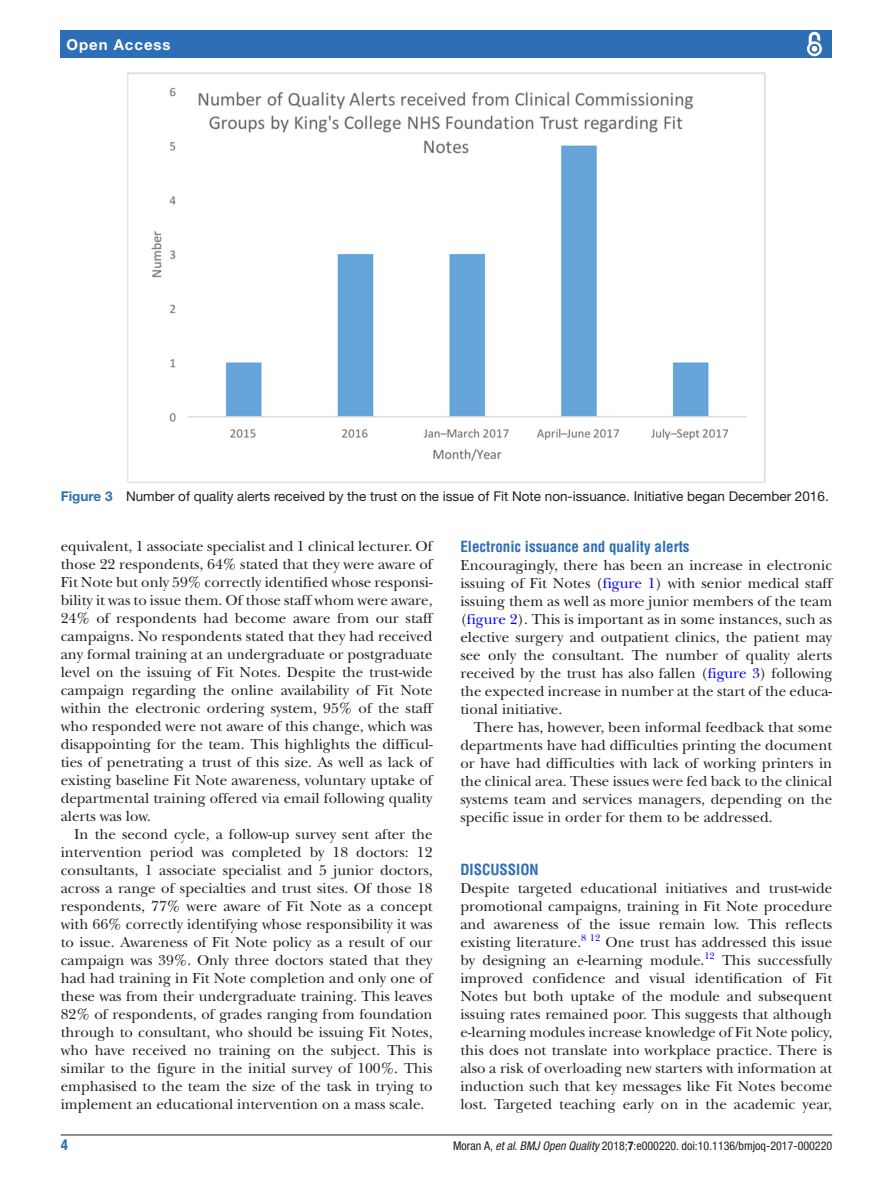
<style>
.page{position:relative;width:893px;height:1191px;background:#fff}
.page>*{position:absolute;margin:0;border:0;box-sizing:border-box;transform-origin:0 0}
.t1{font:15px/18px "New Baskerville";color:#231f20;text-align:justify}
.t2{font:700 condensed 15px "Helvetica LT Std";color:#2e6eb7}
.t3{font:700 15px "Helvetica Neue LT Std";letter-spacing:.065em;color:#fff}
.t4{font:700 condensed 15px "Helvetica Neue LT Std";color:#2e6eb7}
.t5{font:13.5px "Helvetica Neue LT Std";color:#231f20}
.t6{font:condensed 12px "Helvetica Neue LT Std";color:#231f20}
.t7{font:9.9px "New Baskerville";color:#00f}
.s1{font-weight:700;color:#2e6eb7}
.s2{color:#00f}
.s3{font-style:italic}
.s4{font-weight:700}
</style>
<div class="page">
<hr style="left:61px;top:1134px;width:771px;height:1px;background:#231f20">
<div style="left:61px;top:31px;width:771px;height:27px;background:#2e6eb7"></div>
<svg style="left:807px;top:31px;width:15px;height:26px"></svg>
<img style="left:127px;top:73px;width:638px;height:410px">
<p class="t3" style="left:66px;top:35px;width:106px">Open Access</p>
<p class="t5" style="left:61px;top:488px;width:769px"><span class="s1">Figure 3</span> Number of quality alerts received by the trust on the issue of Fit Note non-issuance. Initiative began December 2016.</p>
<p class="t1" style="left:61px;top:537px;width:373px">equivalent, 1 associate specialist and 1 clinical lecturer. Of those 22 respondents, 64% stated that they were aware of Fit Note but only 59% correctly identified whose responsi&shy;bility it was to issue them. Of those staff whom were aware, 24% of respondents had become aware from our staff campaigns. No respondents stated that they had received any formal training at an undergraduate or postgraduate level on the issuing of Fit Notes. Despite the trust-wide campaign regarding the online availability of Fit Note within the electronic ordering system, 95% of the staff who responded were not aware of this change, which was disappointing for the team. This highlights the difficul&shy;ties of penetrating a trust of this size. As well as lack of existing baseline Fit Note awareness, voluntary uptake of departmental training offered via email following quality alerts was low.</p>
<p class="t1" style="left:61px;top:825px;width:373px;text-indent:14px">In the second cycle, a follow-up survey sent after the intervention period was completed by 18 doctors: 12 consultants, 1 associate specialist and 5 junior doctors, across a range of specialties and trust sites. Of those 18 respondents, 77% were aware of Fit Note as a concept with 66% correctly identifying whose responsibility it was to issue. Awareness of Fit Note policy as a result of our campaign was 39%. Only three doctors stated that they had had training in Fit Note completion and only one of these was from their undergraduate training. This leaves 82% of respondents, of grades ranging from foundation through to consultant, who should be issuing Fit Notes, who have received no training on the subject. This is similar to the figure in the initial survey of 100%. This emphasised to the team the size of the task in trying to implement an educational intervention on a mass scale.</p>
<p class="t2" style="left:460px;top:537px;width:231px">Electronic issuance and quality alerts</p>
<p class="t1" style="left:460px;top:556px;width:373px">Encouragingly, there has been an increase in electronic issuing of Fit Notes (<span class="s2">figure 1</span>) with senior medical staff issuing them as well as more junior members of the team (<span class="s2">figure 2</span>). This is important as in some instances, such as elective surgery and outpatient clinics, the patient may see only the consultant. The number of quality alerts received by the trust has also fallen (<span class="s2">figure 3</span>) following the expected increase in number at the start of the educa&shy;tional initiative.</p>
<p class="t1" style="left:460px;top:718px;width:373px;text-indent:13px">There has, however, been informal feedback that some departments have had difficulties printing the document or have had difficulties with lack of working printers in the clinical area. These issues were fed back to the clinical systems team and services managers, depending on the specific issue in order for them to be addressed.</p>
<p class="t2" style="left:460px;top:860px;width:80px">Discussion</p>
<p class="t1" style="left:460px;top:879px;width:373px">Despite targeted educational initiatives and trust-wide promotional campaigns, training in Fit Note procedure and awareness of the issue remain low. This reflects existing literature.</p>
<p class="t7" style="left:581px;top:931px;width:21px">8 12</p>
<p class="t1" style="left:460px;top:933px;width:373px;text-indent:145px">One trust has addressed this issue by designing an e-learning module.</p>
<p class="t7" style="left:704px;top:949px;width:12px">12</p>
<p class="t1" style="left:460px;top:951px;width:373px;text-indent:262px">This successfully improved confidence and visual identification of Fit Notes but both uptake of the module and subsequent issuing rates remained poor. This suggests that although e-learning modules increase knowledge of Fit Note policy, this does not translate into workplace practice. There is also a risk of overloading new starters with information at induction such that key messages like Fit Notes become lost. Targeted teaching early on in the academic year,</p>
<p class="t4" style="left:61px;top:1135px;width:9px">4</p>
<p class="t6" style="left:453px;top:1138px;width:381px">Moran A, <span class="s3">et al</span>. <span class="s3">BMJ Open Quality</span> 2018;<span class="s4">7</span>:e000220. doi:10.1136/bmjoq-2017-000220</p>
</div>
